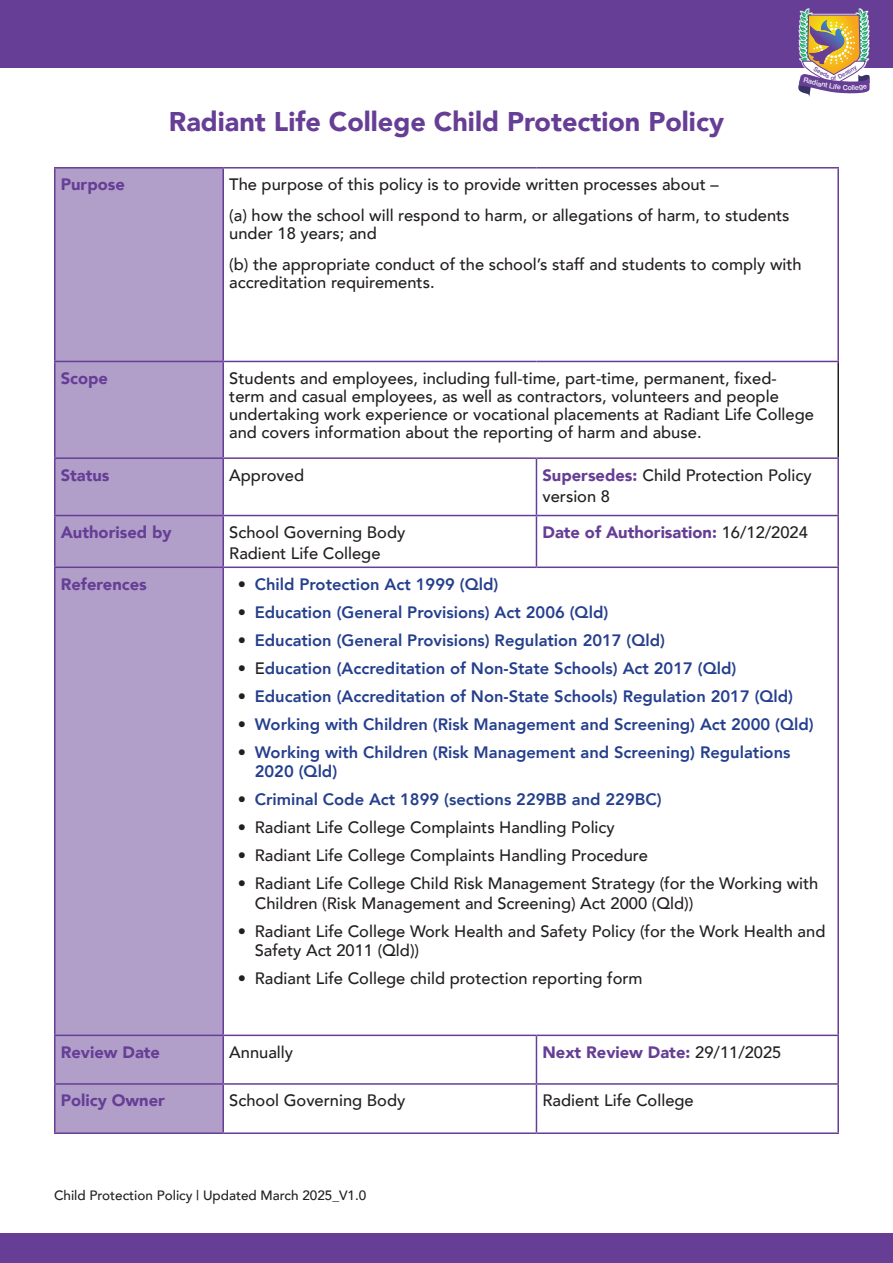
<style>
.page{position:relative;width:893px;height:1263px;background:#fff}
.page>*{position:absolute;margin:0;border:0;box-sizing:border-box;transform-origin:0 0}
.t1{font:900 27px "Avenir";color:#663e95}
.t2{font:500 16.5px/18px "Avenir";color:#231f20}
.t3{font:800 16.5px/19.5px "Avenir";color:#253f8e}
.t4{font:900 16.5px "Avenir";color:#663e95}
.t5{font:500 13.5px "Avenir";color:#231f20}
.t6{font:500 7.05px "Helvetica Neue";color:#faf9fa}
.t7{font:500 6px "Helvetica Neue";color:#663e95}
.s1{font-weight:900;color:#663e95}
.s2{font-weight:500;color:#231f20}
</style>
<div class="page">
<div style="left:0;top:0;width:893px;height:67px;background:#663e95"></div>
<div style="left:0;top:1233px;width:893px;height:30px;background:#663e95"></div>
<div style="left:56px;top:169px;width:166px;height:963px;background:#b19fca"></div>
<hr style="left:837px;top:362px;width:2px;height:95px;background:#231f20">
<hr style="left:222px;top:169px;width:2px;height:192px;background:#663e95">
<hr style="left:54px;top:362px;width:2px;height:95px;background:#663e95">
<hr style="left:222px;top:362px;width:2px;height:95px;background:#663e95">
<hr style="left:222px;top:459px;width:2px;height:56px;background:#663e95">
<hr style="left:222px;top:516px;width:2px;height:50px;background:#663e95">
<hr style="left:222px;top:568px;width:2px;height:466px;background:#663e95">
<hr style="left:222px;top:1036px;width:2px;height:47px;background:#663e95">
<hr style="left:222px;top:1085px;width:2px;height:47px;background:#663e95">
<hr style="left:54px;top:167px;width:169px;height:2px;background:#663e95">
<hr style="left:54px;top:169px;width:2px;height:192px;background:#663e95">
<hr style="left:223px;top:167px;width:313px;height:2px;background:#663e95">
<hr style="left:536px;top:167px;width:303px;height:2px;background:#663e95">
<hr style="left:837px;top:169px;width:2px;height:192px;background:#663e95">
<hr style="left:54px;top:361px;width:169px;height:1px;background:#663e95">
<hr style="left:223px;top:361px;width:313px;height:1px;background:#663e95">
<hr style="left:536px;top:361px;width:303px;height:1px;background:#663e95">
<hr style="left:54px;top:457px;width:169px;height:2px;background:#663e95">
<hr style="left:54px;top:459px;width:2px;height:56px;background:#663e95">
<hr style="left:223px;top:457px;width:313px;height:2px;background:#663e95">
<hr style="left:536px;top:457px;width:303px;height:2px;background:#663e95">
<hr style="left:536px;top:459px;width:1px;height:56px;background:#663e95">
<hr style="left:837px;top:459px;width:2px;height:56px;background:#663e95">
<hr style="left:54px;top:515px;width:169px;height:1px;background:#663e95">
<hr style="left:54px;top:516px;width:2px;height:50px;background:#663e95">
<hr style="left:223px;top:515px;width:313px;height:1px;background:#663e95">
<hr style="left:536px;top:515px;width:303px;height:1px;background:#663e95">
<hr style="left:536px;top:516px;width:1px;height:50px;background:#663e95">
<hr style="left:837px;top:516px;width:2px;height:50px;background:#663e95">
<hr style="left:54px;top:566px;width:169px;height:2px;background:#663e95">
<hr style="left:54px;top:568px;width:2px;height:466px;background:#663e95">
<hr style="left:223px;top:566px;width:313px;height:2px;background:#663e95">
<hr style="left:536px;top:566px;width:303px;height:2px;background:#663e95">
<hr style="left:837px;top:568px;width:2px;height:466px;background:#663e95">
<hr style="left:54px;top:1034px;width:169px;height:2px;background:#663e95">
<hr style="left:54px;top:1036px;width:2px;height:47px;background:#663e95">
<hr style="left:223px;top:1034px;width:313px;height:2px;background:#663e95">
<hr style="left:536px;top:1034px;width:303px;height:2px;background:#663e95">
<hr style="left:536px;top:1036px;width:1px;height:47px;background:#663e95">
<hr style="left:837px;top:1036px;width:2px;height:47px;background:#663e95">
<hr style="left:54px;top:1083px;width:169px;height:2px;background:#663e95">
<hr style="left:54px;top:1085px;width:2px;height:47px;background:#663e95">
<hr style="left:223px;top:1083px;width:313px;height:2px;background:#663e95">
<hr style="left:536px;top:1083px;width:303px;height:2px;background:#663e95">
<hr style="left:536px;top:1085px;width:1px;height:47px;background:#663e95">
<hr style="left:837px;top:1085px;width:2px;height:47px;background:#663e95">
<hr style="left:54px;top:1132px;width:169px;height:2px;background:#663e95">
<hr style="left:223px;top:1132px;width:313px;height:2px;background:#663e95">
<hr style="left:536px;top:1132px;width:303px;height:2px;background:#663e95">
<img style="left:798px;top:9px;width:72px;height:88px">
<h1 class="t1" style="left:169px;top:110px;width:557px">Radiant Life College Child Protection Policy</h1>
<p class="t6" style="left:809px;top:78px;width:15px;rotate:13deg">adia</p>
<p class="t7" style="left:831px;top:75px;width:7px">of</p>
<p class="t4" style="left:61px;top:178px;width:66px">Purpose</p>
<p class="t2" style="left:229px;top:171px;width:562px;line-height:30.8px">The purpose of this policy is to provide written processes about –<br>(a) how the school will respond to harm, or allegations of harm, to students</p>
<p class="t2" style="left:229px;top:220px;width:574px;line-height:30.8px">under 18 years; and<br>(b) the appropriate conduct of the school’s staff and students to comply with</p>
<p class="t2" style="left:229px;top:275px;width:207px">accreditation requirements.</p>
<p class="t4" style="left:61px;top:371px;width:49px">Scope</p>
<p class="t2" style="left:229px;top:368px;width:586px">Students and employees, including full-time, part-time, permanent, fixed&shy;term and casual employees, as well as contractors, volunteers and people undertaking work experience or vocational placements at Radiant Life College and covers information about the reporting of harm and abuse.</p>
<p class="t4" style="left:61px;top:468px;width:50px">Status</p>
<p class="t2" style="left:229px;top:468px;width:76px">Approved</p>
<p class="t2" style="left:542px;top:463px;width:271px;line-height:21px"><span class="s1">Supersedes:</span> Child Protection Policy version 8</p>
<p class="t4" style="left:61px;top:525px;width:112px">Authorised by</p>
<p class="t2" style="left:229px;top:523px;width:178px;line-height:21px">School Governing Body<br>Radient Life College</p>
<p class="t4" style="left:542px;top:525px;width:267px">Date of Authorisation: <span class="s2">16/12/2024</span></p>
<p class="t4" style="left:61px;top:577px;width:88px">References</p>
<p class="t3" style="left:238px;top:576px;width:262px"><span class="s2">•</span> Child Protection Act 1999 (Qld)</p>
<p class="t3" style="left:238px;top:604px;width:372px"><span class="s2">•</span> Education (General Provisions) Act 2006 (Qld)</p>
<p class="t3" style="left:238px;top:632px;width:429px"><span class="s2">•</span> Education (General Provisions) Regulation 2017 (Qld)</p>
<p class="t3" style="left:238px;top:660px;width:500px"><span class="s2">• E</span>ducation (Accreditation of Non-State Schools) Act 2017 (Qld)</p>
<p class="t3" style="left:238px;top:688px;width:557px"><span class="s2">•</span> Education (Accreditation of Non-State Schools) Regulation 2017 (Qld)</p>
<p class="t3" style="left:238px;top:716px;width:577px"><span class="s2">•</span> Working with Children (Risk Management and Screening) Act 2000 (Qld)</p>
<p class="t3" style="left:255px;top:744px;width:537px;text-indent:-17px"><span class="s2">•</span> Working with Children (Risk Management and Screening) Regulations<br>2020 (Qld)</p>
<p class="t3" style="left:238px;top:791px;width:425px"><span class="s2">•</span> Criminal Code Act 1899 (sections 229BB and 229BC)</p>
<p class="t2" style="left:238px;top:820px;width:379px">• Radiant Life College Complaints Handling Policy</p>
<p class="t2" style="left:238px;top:848px;width:412px">• Radiant Life College Complaints Handling Procedure</p>
<p class="t2" style="left:255px;top:875px;width:565px;line-height:19.5px;text-indent:-17px">• Radiant Life College Child Risk Management Strategy (for the Working with<br>Children (Risk Management and Screening) Act 2000 (Qld))</p>
<p class="t2" style="left:255px;top:923px;width:572px;line-height:19.5px;text-indent:-17px">• Radiant Life College Work Health and Safety Policy (for the Work Health and<br>Safety Act 2011 (Qld))</p>
<p class="t2" style="left:238px;top:971px;width:406px">• Radiant Life College child protection reporting form</p>
<p class="t4" style="left:61px;top:1045px;width:101px">Review Date</p>
<p class="t2" style="left:229px;top:1045px;width:65px">Annually</p>
<p class="t4" style="left:542px;top:1045px;width:240px">Next Review Date: <span class="s2">29/11/2025</span></p>
<p class="t4" style="left:61px;top:1094px;width:106px">Policy Owner</p>
<p class="t2" style="left:229px;top:1093px;width:178px">School Governing Body</p>
<p class="t2" style="left:542px;top:1091px;width:153px">Radient Life College</p>
<p class="t5" style="left:54px;top:1190px;width:314px">Child Protection Policy | Updated March 2025_V1.0</p>
</div>
